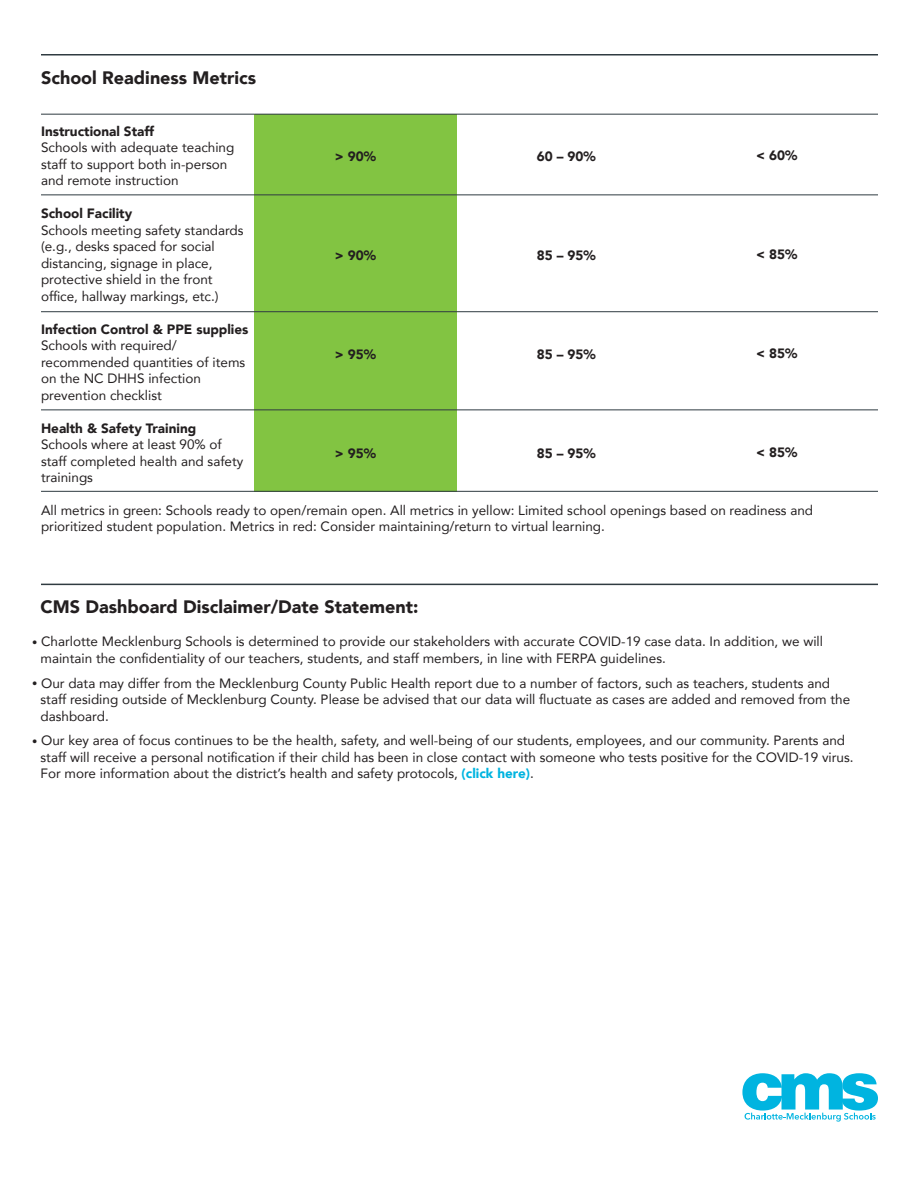
<style>
.page{position:relative;width:918px;height:1188px;background:#fff}
.page>*{position:absolute;margin:0;border:0;box-sizing:border-box;transform-origin:0 0}
.t1{font:900 18px "Avenir";color:#231f20}
.t2{font:13.5px/16.5px "Avenir";color:#231f20}
.t3{font:900 13.5px "Avenir";color:#231f20}
.s1{font-size:10.5px}
.s2{font-weight:900;color:#00b4e0}
</style>
<div class="page">
<div style="left:254px;top:114px;width:203px;height:212px;background:#82c442"></div>
<div style="left:254px;top:312px;width:203px;height:179px;background:#82c442"></div>
<hr style="left:41px;top:114px;width:213px;height:1px;background:#2f3b41">
<hr style="left:254px;top:114px;width:624px;height:1px;background:#2f3b41">
<hr style="left:41px;top:54px;width:837px;height:2px;background:#2f3b41">
<hr style="left:41px;top:584px;width:837px;height:1px;background:#2f3b41">
<svg style="left:742px;top:1073px;width:136px;height:49px"></svg>
<hr style="left:41px;top:195px;width:837px;height:1px;background:#2f3b41">
<hr style="left:41px;top:311px;width:837px;height:1px;background:#2f3b41">
<hr style="left:41px;top:491px;width:837px;height:1px;background:#2f3b41">
<hr style="left:41px;top:410px;width:837px;height:1px;background:#2f3b41">
<p class="t1" style="left:41px;top:62px;width:217px">School Readiness Metrics</p>
<p class="t3" style="left:41px;top:119px;width:115px">Instructional Staff</p>
<p class="t2" style="left:41px;top:139px;width:195px">Schools with adequate teaching staff to support both in-person</p>
<p class="t2" style="left:41px;top:172px;width:139px">and remote instruction</p>
<p class="t3" style="left:41px;top:202px;width:93px">School Facility</p>
<p class="t2" style="left:41px;top:221px;width:204px">Schools meeting safety standards (e.g., desks spaced for social</p>
<p class="t2" style="left:41px;top:254px;width:173px">distancing, signage in place,</p>
<p class="t2" style="left:41px;top:271px;width:173px">protective shield in the front</p>
<p class="t2" style="left:41px;top:287px;width:179px">office, hallway markings, etc.)</p>
<p class="t3" style="left:41px;top:317px;width:209px">Infection Control &amp; PPE supplies</p>
<p class="t2" style="left:41px;top:337px;width:206px">Schools with required/ recommended quantities of items on the NC DHHS infection</p>
<p class="t2" style="left:41px;top:386px;width:122px">prevention checklist</p>
<p class="t3" style="left:41px;top:416px;width:157px">Health &amp; Safety Training</p>
<p class="t2" style="left:41px;top:436px;width:182px">Schools where at least 90% of</p>
<p class="t2" style="left:41px;top:452px;width:204px">staff completed health and safety trainings</p>
<p class="t3" style="left:335px;top:145px;width:43px">&gt; 90%</p>
<p class="t3" style="left:335px;top:244px;width:43px">&gt; 90%</p>
<p class="t3" style="left:335px;top:343px;width:43px">&gt; 95%</p>
<p class="t3" style="left:335px;top:442px;width:43px">&gt; 95%</p>
<p class="t3" style="left:537px;top:145px;width:60px">60 – 90%</p>
<p class="t3" style="left:537px;top:244px;width:60px">85 – 95%</p>
<p class="t3" style="left:537px;top:343px;width:60px">85 – 95%</p>
<p class="t3" style="left:537px;top:442px;width:60px">85 – 95%</p>
<p class="t3" style="left:756px;top:144px;width:43px">&lt; 60%</p>
<p class="t3" style="left:756px;top:243px;width:43px">&lt; 85%</p>
<p class="t3" style="left:756px;top:342px;width:43px">&lt; 85%</p>
<p class="t3" style="left:756px;top:441px;width:43px">&lt; 85%</p>
<p class="t2" style="left:41px;top:502px;width:774px">All metrics in green: Schools ready to open/remain open. All metrics in yellow: Limited school openings based on readiness and</p>
<p class="t2" style="left:41px;top:518px;width:565px">prioritized student population. Metrics in red: Consider maintaining/return to virtual learning.</p>
<p class="t1" style="left:40px;top:592px;width:379px">CMS Dashboard Disclaimer/Date Statement:</p>
<p class="t2" style="left:40px;top:633px;width:784px;text-indent:-8px"><span class="s1">•</span> Charlotte Mecklenburg Schools is determined to provide our stakeholders with accurate COVID-19 case data. In addition, we will maintain the confidentiality of our teachers, students, and staff members, in line with FERPA guidelines.</p>
<p class="t2" style="left:40px;top:674px;width:811px;text-indent:-8px"><span class="s1">•</span> Our data may differ from the Mecklenburg County Public Health report due to a number of factors, such as teachers, students and staff residing outside of Mecklenburg County. Please be advised that our data will fluctuate as cases are added and removed from the dashboard.</p>
<p class="t2" style="left:40px;top:732px;width:815px;text-indent:-8px"><span class="s1">•</span> Our key area of focus continues to be the health, safety, and well-being of our students, employees, and our community. Parents and staff will receive a personal notification if their child has been in close contact with someone who tests positive for the COVID-19 virus.<br>For more information about the district’s health and safety protocols, <span class="s2">(click here)</span>.</p>
</div>
